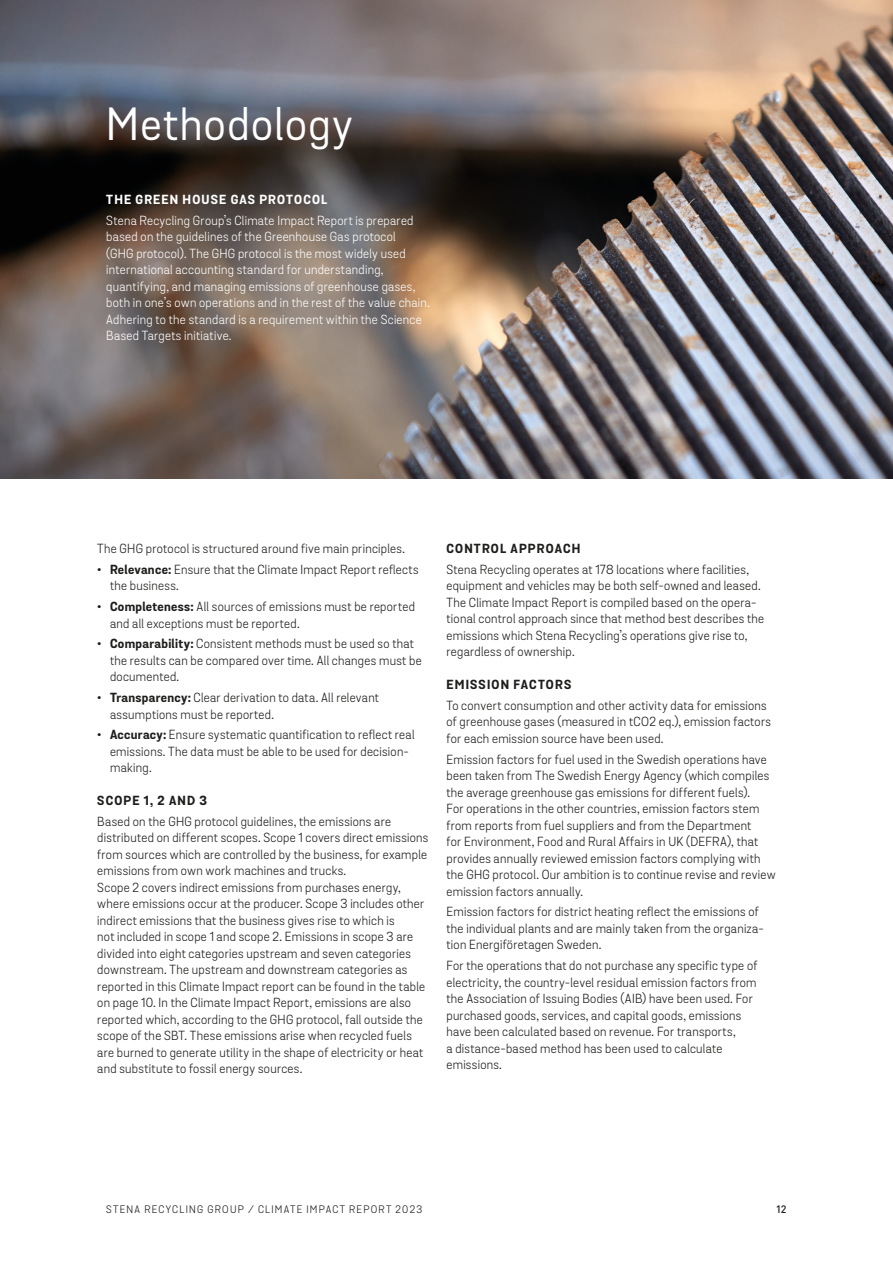
<style>
.page{position:relative;width:893px;height:1263px;background:#fff}
.page>*{position:absolute;margin:0;border:0;box-sizing:border-box;transform-origin:0 0}
.Huvudrubrik_2{font:45px "Stena Sans";letter-spacing:.03em;color:#fff}
.Paragraph_Style_-_AE{font:12.75px/16.5px "Stena Sans";letter-spacing:.025em;color:#1d1d1b}
.Paragraph_Style_-_AE-2{font:12.75px/16.5px "Stena Sans";letter-spacing:.025em;color:#fff}
.Underrubrik_-_AE{font:700 12.75px "Stena Sans";letter-spacing:.095em;color:#1d1d1b}
.Underrubrik_-_AE-2{font:700 12.75px "Stena Sans";letter-spacing:.095em;color:#fff}
.t1{font:10.5px "Stena Sans";letter-spacing:.12em;color:#1d1d1b}
.t2{font:500 10.5px "Stena Number";color:#1d1d1b}
.s1{font-weight:700}
</style>
<div class="page">
<img style="left:0;top:0;width:893px;height:478px">
<p class="Huvudrubrik_2" style="left:106px;top:97px;width:248px">Methodology</p>
<p class="Underrubrik_-_AE-2" style="left:106px;top:192px;width:223px">THE GREEN HOUSE GAS PROTOCOL</p>
<p class="Paragraph_Style_-_AE-2" style="left:106px;top:212px;width:325px">Stena Recycling Group’s Climate Impact Report is prepared based on the guidelines of the Greenhouse Gas protocol<br>(GHG protocol). The GHG protocol is the most widely used international accounting standard for understanding, quantifying, and managing emissions of greenhouse gases, both in one’s own operations and in the rest of the value chain.<br>Adhering to the standard is a requirement within the Science Based Targets initiative.</p>
<p class="Paragraph_Style_-_AE" style="left:97px;top:541px;width:309px">The GHG protocol is structured around five main principles.</p>
<p class="Paragraph_Style_-_AE" style="left:110px;top:561px;width:310px;text-indent:-13px"><span class="s1">• Relevance:</span> Ensure that the Climate Impact Report reflects the business.</p>
<p class="Paragraph_Style_-_AE" style="left:110px;top:599px;width:306px;text-indent:-13px"><span class="s1">• Completeness:</span> All sources of emissions must be reported and all exceptions must be reported.</p>
<p class="Paragraph_Style_-_AE" style="left:110px;top:636px;width:313px;text-indent:-13px"><span class="s1">• Comparability:</span> Consistent methods must be used so that the results can be compared over time. All changes must be documented.</p>
<p class="Paragraph_Style_-_AE" style="left:110px;top:690px;width:270px;text-indent:-13px"><span class="s1">• Transparency:</span> Clear derivation to data. All relevant assumptions must be reported.</p>
<p class="Paragraph_Style_-_AE" style="left:110px;top:727px;width:306px;text-indent:-13px"><span class="s1">• Accuracy:</span> Ensure systematic quantification to reflect real emissions. The data must be able to be used for decision&shy;making.</p>
<p class="Underrubrik_-_AE" style="left:97px;top:793px;width:111px">SCOPE 1, 2 AND 3</p>
<p class="Paragraph_Style_-_AE" style="left:97px;top:813px;width:333px">Based on the GHG protocol guidelines, the emissions are distributed on different scopes. Scope 1 covers direct emissions from sources which are controlled by the business, for example emissions from own work machines and trucks.<br>Scope 2 covers indirect emissions from purchases energy, where emissions occur at the producer. Scope 3 includes other indirect emissions that the business gives rise to which is<br>not included in scope 1 and scope 2. Emissions in scope 3 are divided into eight categories upstream and seven categories downstream. The upstream and downstream categories as reported in this Climate Impact report can be found in the table on page 10. In the Climate Impact Report, emissions are also reported which, according to the GHG protocol, fall outside the scope of the SBT. These emissions arise when recycled fuels are burned to generate utility in the shape of electricity or heat and substitute to fossil energy sources.</p>
<p class="Underrubrik_-_AE" style="left:446px;top:541px;width:135px">CONTROL APPROACH</p>
<p class="Paragraph_Style_-_AE" style="left:446px;top:561px;width:319px">Stena Recycling operates at 178 locations where facilities, equipment and vehicles may be both self-owned and leased.<br>The Climate Impact Report is compiled based on the opera&shy;tional control approach since that method best describes the emissions which Stena Recycling’s operations give rise to, regardless of ownership.</p>
<p class="Underrubrik_-_AE" style="left:446px;top:677px;width:126px">EMISSION FACTORS</p>
<p class="Paragraph_Style_-_AE" style="left:446px;top:697px;width:326px">To convert consumption and other activity data for emissions of greenhouse gases (measured in tCO2 eq.), emission factors for each emission source have been used.</p>
<p class="Paragraph_Style_-_AE" style="left:446px;top:751px;width:331px">Emission factors for fuel used in the Swedish operations have been taken from The Swedish Energy Agency (which compiles the average greenhouse gas emissions for different fuels).<br>For operations in the other countries, emission factors stem from reports from fuel suppliers and from the Department<br>for Environment, Food and Rural Affairs in UK (DEFRA), that provides annually reviewed emission factors complying with the GHG protocol. Our ambition is to continue revise and review emission factors annually.</p>
<p class="Paragraph_Style_-_AE" style="left:446px;top:904px;width:319px">Emission factors for district heating reflect the emissions of the individual plants and are mainly taken from the organiza&shy;tion Energiföretagen Sweden.</p>
<p class="Paragraph_Style_-_AE" style="left:446px;top:958px;width:312px">For the operations that do not purchase any specific type of electricity, the country-level residual emission factors from the Association of Issuing Bodies (AIB) have been used. For purchased goods, services, and capital goods, emissions have been calculated based on revenue. For transports,<br>a distance-based method has been used to calculate emissions.</p>
<p class="t1" style="left:106px;top:1203px;width:317px">STENA RECYCLING GROUP / CLIMATE IMPACT REPORT 2023</p>
<p class="t2" style="left:776px;top:1202px;width:12px">12</p>
</div>
